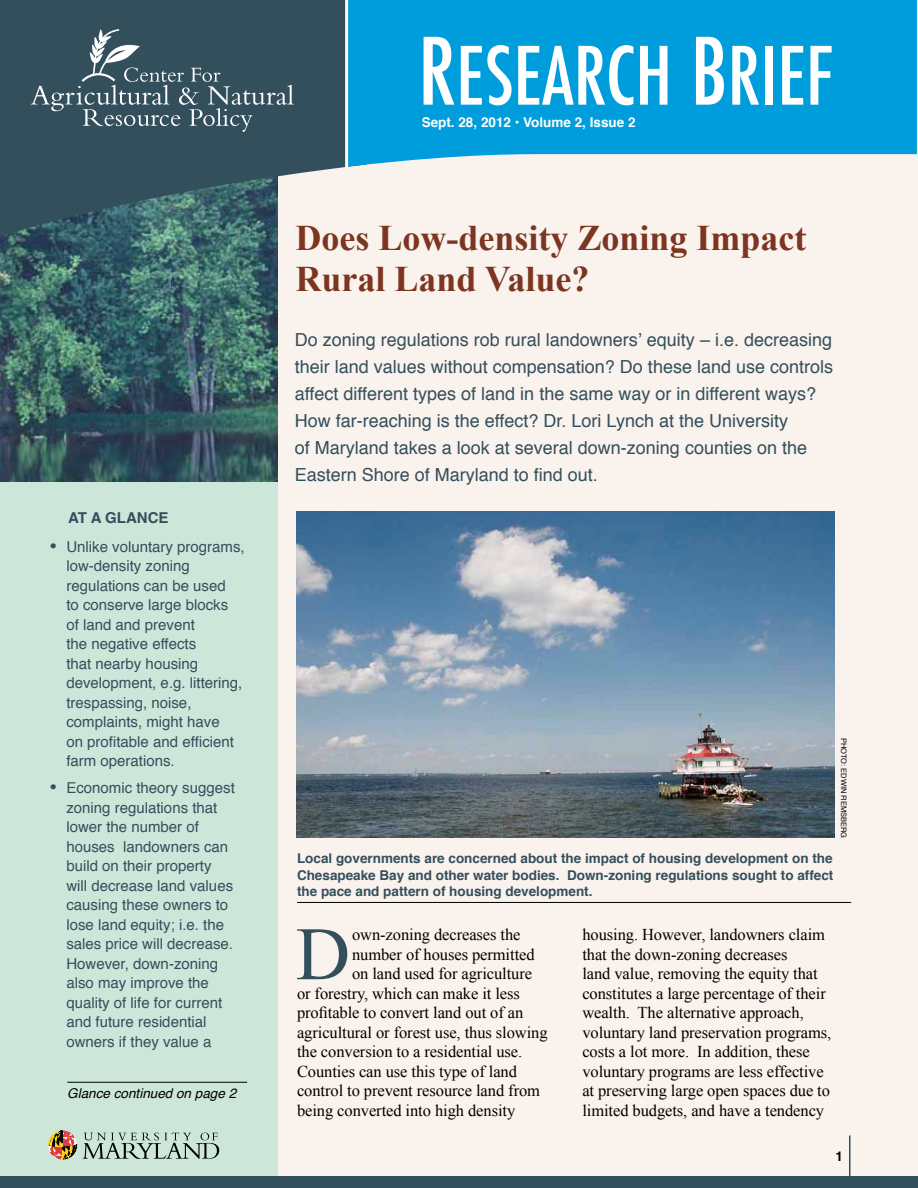
<style>
.page{position:relative;width:918px;height:1188px;background:#f9f2ed}
.page>*{position:absolute;margin:0;border:0;box-sizing:border-box;transform-origin:0 0}
.t1{font:500 condensed 78px "Futura";color:#fff}
.t2{font:75.45px "Times New Roman";color:#344f5c}
.t3{font:700 36px/40.5px "Times New Roman";color:#7c3520}
.t4{font:18px/27px "Helvetica";color:#344f5c}
.t5{font:16.5px/19.5px "Times New Roman";letter-spacing:-.005em;color:#000}
.t6{font:15px/19.5px "Helvetica";color:#344f5c}
.t7{font:700 15px "Helvetica";color:#344f5c}
.t8{font:700 13.5px/16.5px "Helvetica";color:#344f5c;text-align:justify}
.t9{font:700 13.5px "Helvetica";color:#fff}
.t10{font:italic 13.5px "Helvetica";color:#000}
.t11{font:700 13.5px "Helvetica";color:#000}
.t12{font:7.5px "Helvetica";color:#000}
.s1{font-family:"Arial";font-weight:700;font-size:18px}
.s2{font-size:90px}
</style>
<div class="page">
<hr style="left:849px;top:1136px;width:1px;height:40px;background:#344f5c">
<div style="left:0;top:458px;width:278px;height:730px;background:#cce7d9"></div>
<svg style="left:48px;top:1131px;width:29px;height:28px"></svg>
<svg style="left:83px;top:1133px;width:136px;height:26px"></svg>
<div style="left:0;top:1176px;width:918px;height:12px;background:#344f5c"></div>
<img style="left:0;top:236px;width:277px;height:246px">
<svg style="left:0;top:0;width:345px;height:236px;background:#45606a"></svg>
<svg style="left:348px;top:0;width:569px;height:167px;background:#11a2dd"></svg>
<hr style="left:345px;top:0;width:3px;height:169px;background:#fff">
<hr style="left:67px;top:1082px;width:180px;height:1px;background:#000">
<svg style="left:31px;top:29px;width:263px;height:103px;background:#475f6b"></svg>
<img style="left:296px;top:512px;width:539px;height:326px">
<hr style="left:297px;top:902px;width:554px;height:1px;background:#000">
<p class="t7" style="left:68px;top:506px;width:102px">At A Glance</p>
<p class="t6" style="left:66px;top:537px;width:180px;text-indent:-16px"><span class="s1">•</span> Unlike voluntary programs, low-density zoning regulations can be used<br>to conserve large blocks<br>of land and prevent<br>the negative effects<br>that nearby housing development, e.g. littering, trespassing, noise, complaints, might have<br>on profitable and efficient farm operations.</p>
<p class="t6" style="left:66px;top:779px;width:170px;text-indent:-16px"><span class="s1">•</span> Economic theory suggest zoning regulations that lower the number of houses landowners can build on their property will decrease land values causing these owners to lose land equity; i.e. the sales price will decrease.<br>However, down-zoning also may improve the quality of life for current and future residential owners if they value a</p>
<p class="t10" style="left:67px;top:1082px;width:170px">Glance continued on page 2</p>
<h1 class="t1" style="left:418px;top:26px;width:416px"><span class="s2">R</span>ESEARCH <span class="s2">B</span>RIEF</h1>
<p class="t9" style="left:422px;top:112px;width:215px">Sept. 28, 2012 • Volume 2, Issue 2</p>
<h3 class="t3" style="left:296px;top:217px;width:513px">Does Low-density Zoning Impact<br>Rural Land Value?</h3>
<p class="t4" style="left:295px;top:327px;width:540px">Do zoning regulations rob rural landowners’ equity – i.e. decreasing their land values without compensation? Do these land use controls affect different types of land in the same way or in different ways?<br>How far-reaching is the effect? Dr. Lori Lynch at the University<br>of Maryland takes a look at several down-zoning counties on the Eastern Shore of Maryland to find out.</p>
<p class="t12" style="left:850px;top:738px;width:102px;rotate:90deg">PHOTO: Edwin remsberg</p>
<p class="t8" style="left:297px;top:850px;width:538px">Local governments are concerned about the impact of housing development on the Chesapeake Bay and other water bodies. Down-zoning regulations sought to affect the pace and pattern of housing development.</p>
<h2 class="t2" style="left:296px;top:903px;width:56px">D</h2>
<p class="t5" style="left:352px;top:925px;width:170px">own-zoning decreases the</p>
<p class="t5" style="left:352px;top:944px;width:184px">number of houses permitted</p>
<p class="t5" style="left:352px;top:964px;width:182px">on land used for agriculture</p>
<p class="t5" style="left:297px;top:983px;width:224px">or forestry, which can make it less</p>
<p class="t5" style="left:297px;top:1003px;width:228px">profitable to convert land out of an</p>
<p class="t5" style="left:297px;top:1022px;width:252px">agricultural or forest use, thus slowing</p>
<p class="t5" style="left:297px;top:1042px;width:227px">the conversion to a residential use.</p>
<p class="t5" style="left:297px;top:1061px;width:222px">Counties can use this type of land</p>
<p class="t5" style="left:297px;top:1081px;width:245px">control to prevent resource land from</p>
<p class="t5" style="left:297px;top:1100px;width:220px">being converted into high density</p>
<p class="t5" style="left:582px;top:925px;width:251px">housing. However, landowners claim that the down-zoning decreases<br>land value, removing the equity that constitutes a large percentage of their wealth. The alternative approach, voluntary land preservation programs, costs a lot more. In addition, these voluntary programs are less effective at preserving large open spaces due to limited budgets, and have a tendency</p>
<p class="t11" style="left:835px;top:1145px;width:9px">1</p>
</div>
